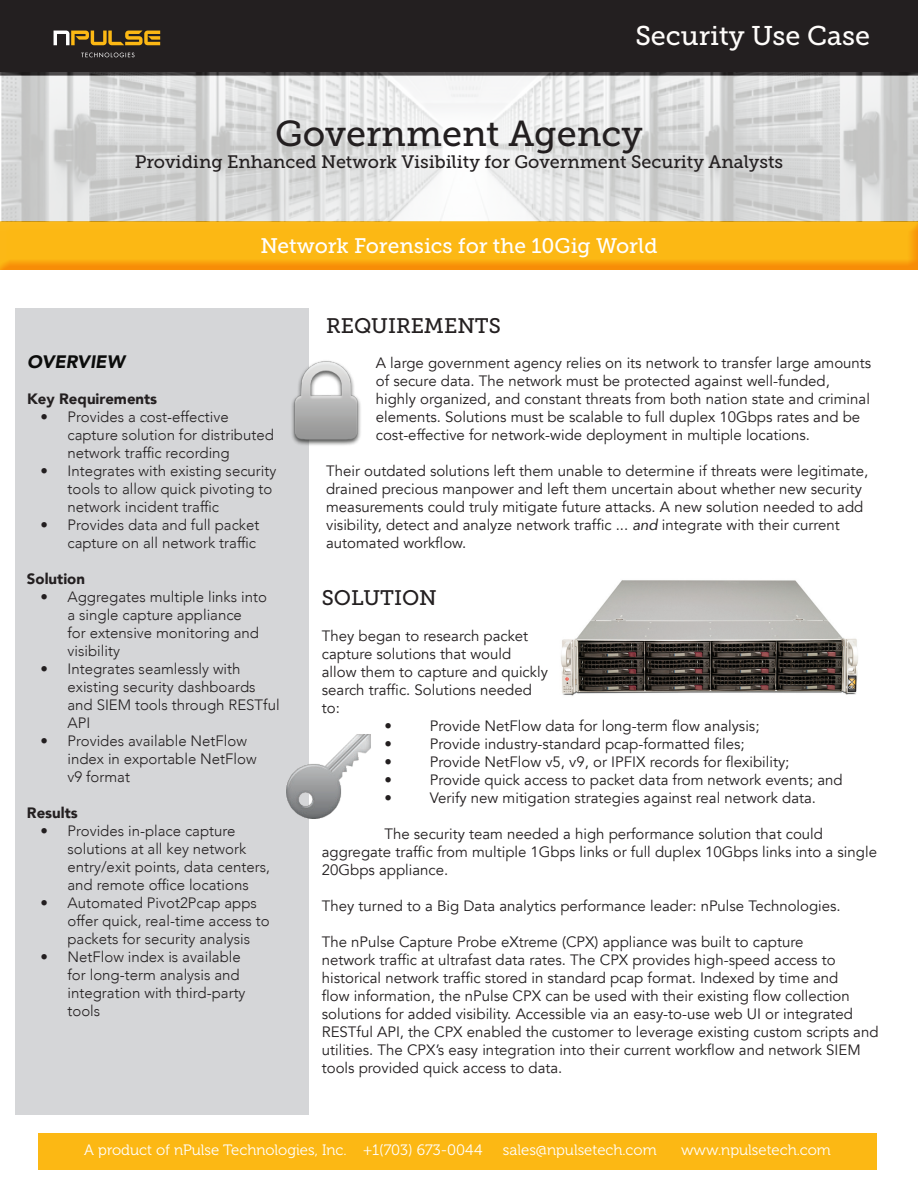
<style>
.page{position:relative;width:918px;height:1188px;background:#fff}
.page>*{position:absolute;margin:0;border:0;box-sizing:border-box;transform-origin:0 0}
.t1{font:36px "Museo Slab 500";color:#231f20}
.t2{font:27px "Museo Slab 500";color:#fefcfa}
.t3{font:21px "Museo Slab 500";color:#fff}
.t4{font:21px "Museo Slab 500";color:#231f20}
.t5{font:18px "Museo Slab 500";color:#231f20}
.t6{font:italic 900 18px "Avenir";color:#0b0c0b}
.t7{font:15px/18px "Avenir";color:#231f20}
.t8{font:300 15px/18px "Avenir";color:#231f20}
.t9{font:15px "Museo 300";color:#fff}
.t10{font:900 15px "Avenir";color:#231f20}
.s1{font-style:italic}
</style>
<div class="page">
<div style="left:0;top:1px;width:917px;height:74px;background:#231f20"></div>
<div style="left:0;top:0;width:918px;height:76px;border:2px solid #231f20"></div>
<div style="left:0;top:26px;width:260px;height:37px;background:#231f20"></div>
<svg style="left:54px;top:31px;width:106px;height:14px"></svg>
<svg style="left:81px;top:52px;width:54px;height:5px"></svg>
<div style="left:0;top:221px;width:918px;height:49px;background:#f9aa1a;opacity:.69"></div>
<div style="left:38px;top:1133px;width:839px;height:36px;background:#fcb814"></div>
<img style="left:0;top:72px;width:918px;height:149px">
<div style="left:15px;top:308px;width:294px;height:807px;background:#d5d6d8"></div>
<img style="left:286px;top:734px;width:85px;height:85px">
<img style="left:292px;top:361px;width:69px;height:85px">
<img style="left:561px;top:580px;width:297px;height:116px">
<h2 class="t2" style="left:635px;top:20px;width:236px">Security Use Case</h2>
<h1 class="t1" style="left:275px;top:114px;width:369px">Government Agency</h1>
<p class="t5" style="left:135px;top:152px;width:650px">Providing Enhanced Network Visibility for Government Security Analysts</p>
<h3 class="t3" style="left:260px;top:234px;width:399px">Network Forensics for the 10Gig World</h3>
<p class="t6" style="left:27px;top:346px;width:99px">OVERVIEW</p>
<p class="t10" style="left:27px;top:386px;width:132px">Key Requirements</p>
<p class="t8" style="left:68px;top:408px;width:208px;text-indent:-27px">• Provides a cost-effective capture solution for distributed network traffic recording</p>
<p class="t8" style="left:68px;top:462px;width:210px;text-indent:-27px">• Integrates with existing security tools to allow quick pivoting to network incident traffic</p>
<p class="t8" style="left:40px;top:516px;width:221px;text-align:right">• Provides data and full packet capture on all network traffic</p>
<p class="t10" style="left:27px;top:566px;width:60px">Solution</p>
<p class="t8" style="left:68px;top:588px;width:201px;text-indent:-27px">• Aggregates multiple links into a single capture appliance<br>for extensive monitoring and visibility</p>
<p class="t8" style="left:68px;top:660px;width:214px;text-indent:-27px">• Integrates seamlessly with existing security dashboards and SIEM tools through RESTful<br>API</p>
<p class="t8" style="left:68px;top:732px;width:191px;text-indent:-27px">• Provides available NetFlow index in exportable NetFlow v9 format</p>
<p class="t10" style="left:27px;top:800px;width:52px">Results</p>
<p class="t8" style="left:68px;top:822px;width:204px;text-indent:-27px">• Provides in-place capture solutions at all key network entry/exit points, data centers, and remote office locations</p>
<p class="t8" style="left:68px;top:894px;width:204px;text-indent:-27px">• Automated Pivot2Pcap apps offer quick, real-time access to packets for security analysis</p>
<p class="t8" style="left:68px;top:948px;width:180px;text-indent:-27px">• NetFlow index is available for long-term analysis and integration with third-party tools</p>
<h3 class="t4" style="left:326px;top:314px;width:176px">REQUIREMENTS</h3>
<p class="t7" style="left:376px;top:354px;width:497px">A large government agency relies on its network to transfer large amounts of secure data. The network must be protected against well-funded, highly organized, and constant threats from both nation state and criminal elements. Solutions must be scalable to full duplex 10Gbps rates and be cost-effective for network-wide deployment in multiple locations.</p>
<p class="t7" style="left:326px;top:462px;width:544px">Their outdated solutions left them unable to determine if threats were legitimate, drained precious manpower and left them uncertain about whether new security measurements could truly mitigate future attacks. A new solution needed to add visibility, detect and analyze network traffic ... <span class="s1">and</span> integrate with their current automated workflow.</p>
<h3 class="t4" style="left:322px;top:586px;width:116px">SOLUTION</h3>
<p class="t7" style="left:322px;top:628px;width:208px">They began to research packet</p>
<p class="t7" style="left:322px;top:646px;width:191px">capture solutions that would</p>
<p class="t7" style="left:322px;top:664px;width:228px">allow them to capture and quickly</p>
<p class="t7" style="left:322px;top:682px;width:212px">search traffic. Solutions needed</p>
<p class="t7" style="left:322px;top:700px;width:20px">to:</p>
<p class="t7" style="left:384px;top:718px;width:9px">•</p>
<p class="t7" style="left:430px;top:718px;width:331px">Provide NetFlow data for long-term flow analysis;</p>
<p class="t7" style="left:384px;top:736px;width:9px">•</p>
<p class="t7" style="left:430px;top:736px;width:316px">Provide industry-standard pcap-formatted files;</p>
<p class="t7" style="left:384px;top:754px;width:9px">•</p>
<p class="t7" style="left:430px;top:754px;width:361px">Provide NetFlow v5, v9, or IPFIX records for flexibility;</p>
<p class="t7" style="left:384px;top:772px;width:9px">•</p>
<p class="t7" style="left:430px;top:772px;width:414px">Provide quick access to packet data from network events; and</p>
<p class="t7" style="left:384px;top:790px;width:9px">•</p>
<p class="t7" style="left:430px;top:790px;width:388px">Verify new mitigation strategies against real network data.</p>
<p class="t7" style="left:322px;top:826px;width:557px;text-indent:63px">The security team needed a high performance solution that could aggregate traffic from multiple 1Gbps links or full duplex 10Gbps links into a single<br>20Gbps appliance.</p>
<p class="t7" style="left:322px;top:898px;width:520px">They turned to a Big Data analytics performance leader: nPulse Technologies.</p>
<p class="t7" style="left:322px;top:934px;width:558px">The nPulse Capture Probe eXtreme (CPX) appliance was built to capture<br>network traffic at ultrafast data rates. The CPX provides high-speed access to historical network traffic stored in standard pcap format. Indexed by time and<br>flow information, the nPulse CPX can be used with their existing flow collection solutions for added visibility. Accessible via an easy-to-use web UI or integrated RESTful API, the CPX enabled the customer to leverage existing custom scripts and utilities. The CPX’s easy integration into their current workflow and network SIEM tools provided quick access to data.</p>
<p class="t9" style="left:84px;top:1141px;width:400px">A product of nPulse Technologies, Inc. +1(703) 673-0044</p>
<p class="t9" style="left:503px;top:1141px;width:155px">sales@npulsetech.com</p>
<p class="t9" style="left:681px;top:1141px;width:151px">www.npulsetech.com</p>
</div>
